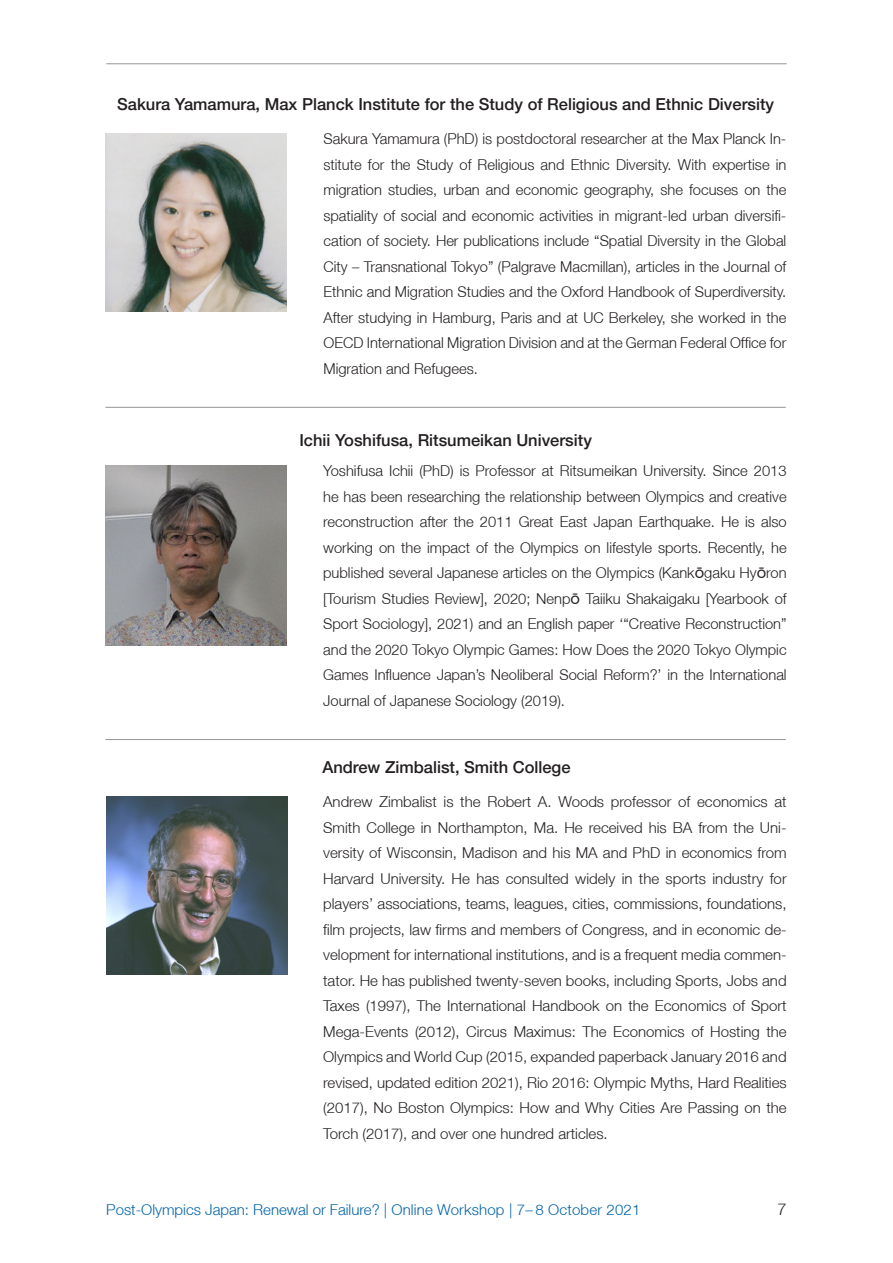
<style>
.page{position:relative;width:893px;height:1263px;background:#fff}
.page>*{position:absolute;margin:0;border:0;box-sizing:border-box;transform-origin:0 0}
.Name__Institution{font:500 16.5px "Helvetica Neue LT";color:#231f20}
.Fließtext{font:300 16.5px "Helvetica Neue LT";color:#231f20}
.Fließtext-2{font:300 15px/25.5px "Helvetica Neue LT";color:#231f20;text-align:justify}
.Fließtext_erste_Zeil{font:300 15px "Helvetica Neue LT";color:#0063a8}
.s1{font-family:"Arial";font-weight:400}
</style>
<div class="page">
<img style="left:105px;top:466px;width:181px;height:180px">
<img style="left:106px;top:133px;width:181px;height:179px">
<hr style="left:105px;top:407px;width:681px;height:1px;background:#939598">
<hr style="left:105px;top:739px;width:681px;height:1px;background:#939598">
<hr style="left:106px;top:63px;width:681px;height:1px;background:#939598">
<img style="left:106px;top:797px;width:181px;height:178px">
<p class="Name__Institution" style="left:117px;top:94px;width:658px">Sakura Yamamura, Max Planck Institute for the Study of Religious and Ethnic Diversity</p>
<p class="Fließtext-2" style="left:323px;top:126px;width:464px">Sakura Yamamura (PhD) is postdoctoral researcher at the Max Planck In&shy;stitute for the Study of Religious and Ethnic Diversity. With expertise in migration studies, urban and economic geography, she focuses on the spatiality of social and economic activities in migrant-led urban diversifi&shy;cation of society. Her publications include “Spatial Diversity in the Global City – Transnational Tokyo” (Palgrave Macmillan), articles in the Journal of Ethnic and Migration Studies and the Oxford Handbook of Superdiversity.<br>After studying in Hamburg, Paris and at UC Berkeley, she worked in the OECD International Migration Division and at the German Federal Office for Migration and Refugees.</p>
<p class="Name__Institution" style="left:299px;top:430px;width:294px">Ichii Yoshifusa, Ritsumeikan University</p>
<p class="Fließtext-2" style="left:323px;top:458px;width:465px">Yoshifusa Ichii (PhD) is Professor at Ritsumeikan University. Since 2013 he has been researching the relationship between Olympics and creative reconstruction after the 2011 Great East Japan Earthquake. He is also working on the impact of the Olympics on lifestyle sports. Recently, he published several Japanese articles on the Olympics (Kank<span class="s1">Ō</span>gaku Hy<span class="s1">Ō</span>ron [Tourism Studies Review], 2020; Nenp<span class="s1">Ō</span> Taiiku Shakaigaku [Yearbook of Sport Sociology], 2021) and an English paper ‘“Creative Reconstruction” and the 2020 Tokyo Olympic Games: How Does the 2020 Tokyo Olympic Games Influence Japan’s Neoliberal Social Reform?’ in the International Journal of Japanese Sociology (2019).</p>
<p class="Name__Institution" style="left:322px;top:757px;width:250px">Andrew Zimbalist, Smith College</p>
<p class="Fließtext-2" style="left:323px;top:789px;width:465px">Andrew Zimbalist is the Robert A. Woods professor of economics at Smith College in Northampton, Ma. He received his BA from the Uni&shy;versity of Wisconsin, Madison and his MA and PhD in economics from Harvard University. He has consulted widely in the sports industry for players’ associations, teams, leagues, cities, commissions, foundations, film projects, law firms and members of Congress, and in economic de&shy;velopment for international institutions, and is a frequent media commen&shy;tator. He has published twenty-seven books, including Sports, Jobs and Taxes (1997), The International Handbook on the Economics of Sport Mega-Events (2012), Circus Maximus: The Economics of Hosting the Olympics and World Cup (2015, expanded paperback January 2016 and revised, updated edition 2021), Rio 2016: Olympic Myths, Hard Realities (2017), No Boston Olympics: How and Why Cities Are Passing on the Torch (2017), and over one hundred articles.</p>
<p class="Fließtext_erste_Zeil" style="left:106px;top:1200px;width:536px">Post-Olympics Japan: Renewal or Failure? | Online Workshop | 7– 8 October 2021</p>
<p class="Fließtext" style="left:777px;top:1199px;width:11px">7</p>
</div>
